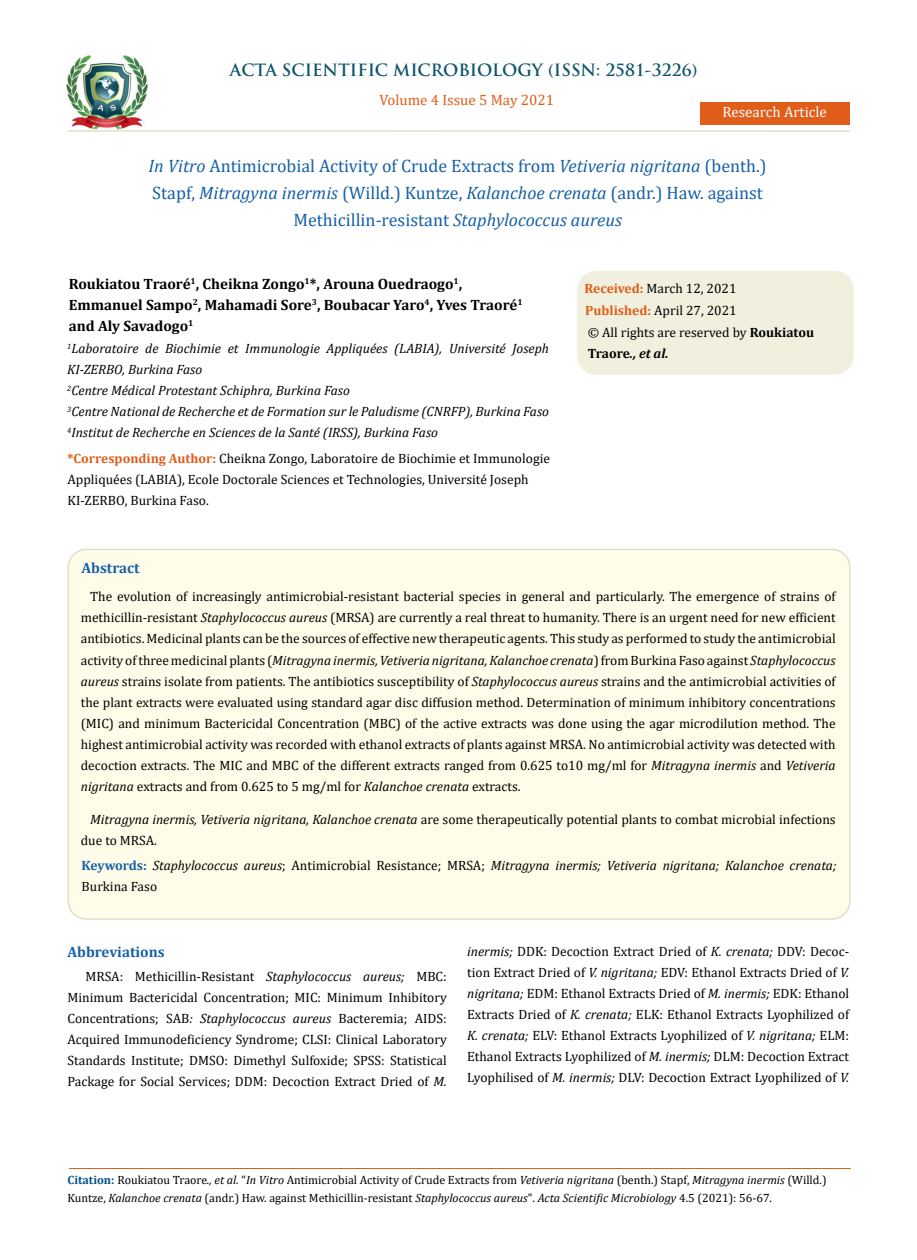
<style>
.page{position:relative;width:917px;height:1260px;background:#fff}
.page>*{position:absolute;margin:0;border:0;box-sizing:border-box;transform-origin:0 0}
.t1{font:18px/27px "Cambria";color:#1560a6;text-align:center}
.t2{font:700 16.5px "Trajan Pro";color:#0e546a}
.t3{font:700 15px/21px "Cambria";color:#000}
.t4{font:700 15px "Cambria";color:#1560a6}
.t5{font:15px "Cambria";color:#e05d1a}
.t6{font:15px "Cambria";color:#fff}
.t7{font:13.5px/21px "Cambria";color:#000}
.t8{font:italic 13.5px/21px "Cambria";color:#000}
.t9{font:12px/18px "Cambria";color:#000}
.s1{font-style:italic}
.s2{font-weight:700;color:#e05d1a}
.s3{font-weight:700}
.s4{font-weight:700;font-style:italic}
.s5{font-weight:700;font-style:normal;color:#1560a6}
.s6{font-style:normal}
.s7{font-weight:700;color:#035089}
</style>
<div class="page">
<img style="left:67px;top:56px;width:80px;height:73px">
<div style="left:699px;top:102px;width:150px;height:22px;background:#e05d1a"></div>
<div style="left:578px;top:272px;width:275px;height:102px;background:#f1f0de;border-radius:18px"></div>
<div style="left:577px;top:271px;width:276px;height:104px;border:2px solid #f1f0de;border-radius:18px"></div>
<div style="left:68px;top:549px;width:781px;height:370px;background:#fffde9;border-radius:18px"></div>
<div style="left:67px;top:549px;width:783px;height:371px;border:2px solid #e0dfcd;border-radius:18px"></div>
<hr style="left:69px;top:1169px;width:781px;height:1px;background:#e05d1a">
<hr style="left:67px;top:130px;width:782px;height:2px;background:#e0dfcd">
<p class="t2" style="left:230px;top:59px;width:469px">ACTA SCIENTIFIC MICROBIOLOGY (ISSN: 2581-3226)</p>
<p class="t5" style="left:379px;top:91px;width:176px">Volume 4 Issue 5 May 2021</p>
<p class="t6" style="left:722px;top:103px;width:106px">Research Article</p>
<h1 class="t1" style="left:148px;top:152px;width:620px"><span class="s1">In Vitro</span> Antimicrobial Activity of Crude Extracts from <span class="s1">Vetiveria nigritana</span> (benth.)<br>Stapf, <span class="s1">Mitragyna inermis</span> (Willd.) Kuntze, <span class="s1">Kalanchoe crenata</span> (andr.) Haw. against<br>Methicillin-resistant <span class="s1">Staphylococcus aureus</span></h1>
<p class="t3" style="left:69px;top:272px;width:455px">Roukiatou Traoré<sup>1</sup>, Cheikna Zongo<sup>1</sup>*, Arouna Ouedraogo<sup>1</sup>,<br>Emmanuel Sampo<sup>2</sup>, Mahamadi Sore<sup>3</sup>, Boubacar Yaro<sup>4</sup>, Yves Traoré<sup>1 </sup>and Aly Savadogo<sup>1</sup></p>
<p class="t8" style="left:67px;top:337px;width:483px"><sup>1</sup>Laboratoire de Biochimie et Immunologie Appliquées (LABIA), Université Joseph KI-ZERBO, Burkina Faso<br><sup>2</sup>Centre Médical Protestant Schiphra, Burkina Faso<br><sup>3</sup>Centre National de Recherche et de Formation sur le Paludisme (CNRFP), Burkina Faso <sup>4</sup>Institut de Recherche en Sciences de la Santé (IRSS), Burkina Faso</p>
<p class="t7" style="left:67px;top:447px;width:484px"><span class="s2">*Corresponding Author:</span> Cheikna Zongo, Laboratoire de Biochimie et Immunologie<br>Appliquées (LABIA), Ecole Doctorale Sciences et Technologies, Université Joseph<br>KI-ZERBO, Burkina Faso.</p>
<p class="t4" style="left:81px;top:557px;width:60px">Abstract</p>
<p class="t7" style="left:584px;top:278px;width:231px;line-height:21.8px"><span class="s2">Received:</span> March 12, 2021<br><span class="s2">Published:</span> April 27, 2021<br>© All rights are reserved by <span class="s3">Roukiatou<br>Traore</span><span class="s4">., et al.</span></p>
<p class="t7" style="left:81px;top:586px;width:756px;text-align:justify;text-indent:9px">The evolution of increasingly antimicrobial-resistant bacterial species in general and particularly. The emergence of strains of methicillin-resistant <span class="s1">Staphylococcus aureus</span> (MRSA) are currently a real threat to humanity. There is an urgent need for new efficient antibiotics. Medicinal plants can be the sources of effective new therapeutic agents. This study as performed to study the antimicrobial activity of three medicinal plants (<span class="s1">Mitragyna inermis, Vetiveria nigritana, Kalanchoe crenata</span>) from Burkina Faso against <span class="s1">Staphylococcus aureus</span> strains isolate from patients. The antibiotics susceptibility of <span class="s1">Staphylococcus aureus</span> strains and the antimicrobial activities of the plant extracts were evaluated using standard agar disc diffusion method. Determination of minimum inhibitory concentrations (MIC) and minimum Bactericidal Concentration (MBC) of the active extracts was done using the agar microdilution method. The highest antimicrobial activity was recorded with ethanol extracts of plants against MRSA. No antimicrobial activity was detected with decoction extracts. The MIC and MBC of the different extracts ranged from 0.625 to10 mg/ml for <span class="s1">Mitragyna inermis</span> and <span class="s1">Vetiveria nigritana</span> extracts and from 0.625 to 5 mg/ml for <span class="s1">Kalanchoe crenata</span> extracts.</p>
<p class="t7" style="left:81px;top:808px;width:756px;text-indent:9px"><span class="s1">Mitragyna inermis, Vetiveria nigritana, Kalanchoe crenata</span> are some therapeutically potential plants to combat microbial infections due to MRSA.</p>
<p class="t8" style="left:82px;top:854px;width:756px"><span class="s5">Keywords:</span> Staphylococcus aureus<span class="s6">; Antimicrobial Resistance; MRSA;</span> Mitragyna inermis; Vetiveria nigritana; Kalanchoe crenata;<br><span class="s6">Burkina Faso</span></p>
<p class="t4" style="left:67px;top:941px;width:99px">Abbreviations</p>
<p class="t7" style="left:67px;top:966px;width:381px;text-align:justify;text-indent:18px">MRSA: Methicillin-Resistant <span class="s1">Staphylococcus aureus;</span> MBC:<br>Minimum Bactericidal Concentration; MIC: Minimum Inhibitory Concentrations; SAB<span class="s1">: Staphylococcus aureus</span> Bacteremia; AIDS:<br>Acquired Immunodeficiency Syndrome; CLSI: Clinical Laboratory Standards Institute; DMSO: Dimethyl Sulfoxide; SPSS: Statistical Package for Social Services; DDM: Decoction Extract Dried of <span class="s1">M.</span></p>
<p class="t7" style="left:467px;top:940px;width:383px;text-align:justify"><span class="s1">inermis;</span> DDK: Decoction Extract Dried of <span class="s1">K. crenata;</span> DDV: Decoc&shy;tion Extract Dried of <span class="s1">V. nigritana;</span> EDV: Ethanol Extracts Dried of <span class="s1">V. nigritana;</span> EDM: Ethanol Extracts Dried of <span class="s1">M. inermis;</span> EDK: Ethanol Extracts Dried of <span class="s1">K. crenata;</span> ELK: Ethanol Extracts Lyophilized of <span class="s1">K. crenata;</span> ELV: Ethanol Extracts Lyophilized of <span class="s1">V. nigritana;</span> ELM:<br>Ethanol Extracts Lyophilized of <span class="s1">M. inermis;</span> DLM: Decoction Extract Lyophilised of <span class="s1">M. inermis;</span> DLV: Decoction Extract Lyophilized of <span class="s1">V.</span></p>
<p class="t9" style="left:67px;top:1171px;width:760px"><span class="s7">Citation:</span> Roukiatou Traore<span class="s1">., et al.</span> “<span class="s1">In Vitro</span> Antimicrobial Activity of Crude Extracts from <span class="s1">Vetiveria nigritana</span> (benth.) Stapf, <span class="s1">Mitragyna inermis</span> (Willd.)<br>Kuntze, <span class="s1">Kalanchoe crenata</span> (andr.) Haw. against Methicillin-resistant <span class="s1">Staphylococcus aureus</span>". <span class="s1">Acta Scientific Microbiology</span> 4.5 (2021): 56-67.</p>
</div>
